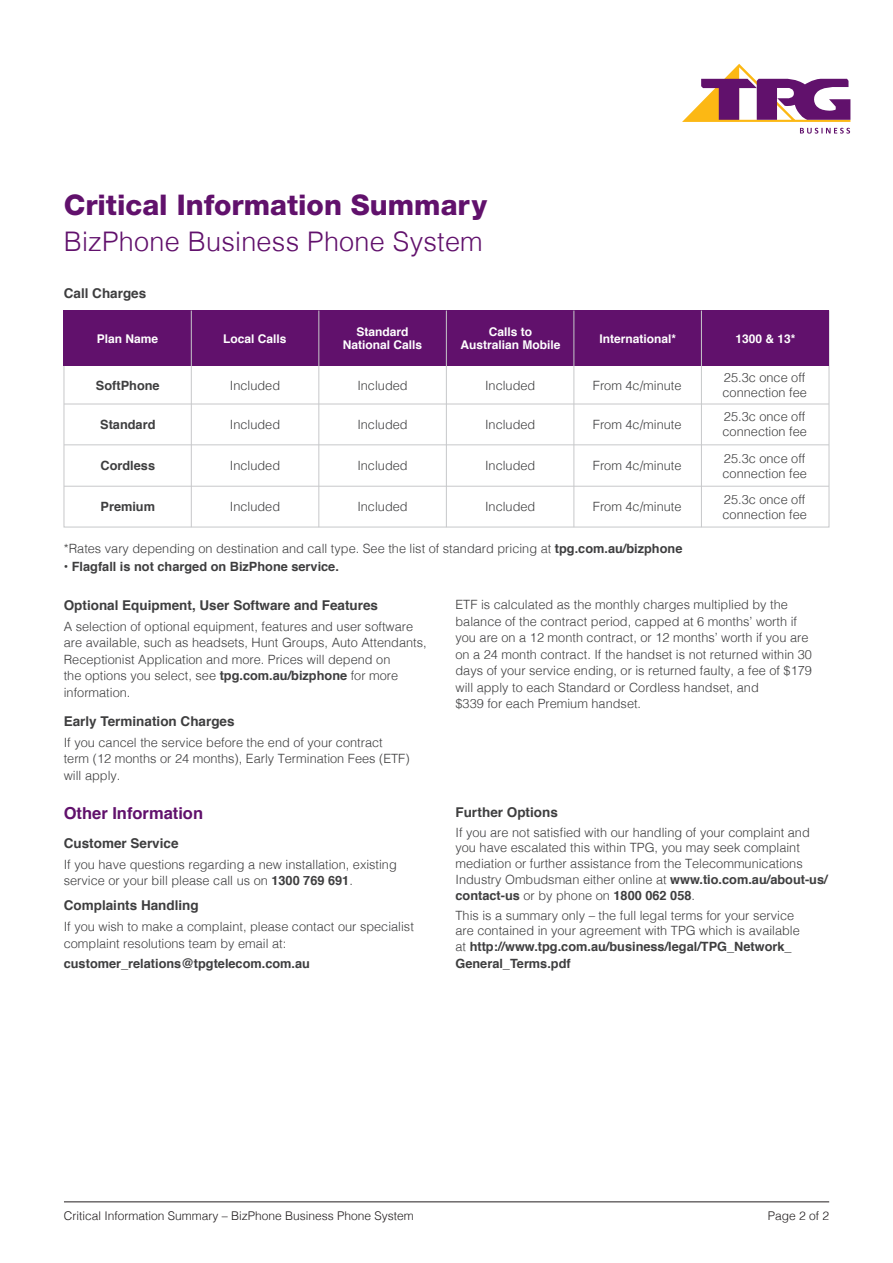
<style>
.page{position:relative;width:893px;height:1263px;background:#fff}
.page>*{position:absolute;margin:0;border:0;box-sizing:border-box;transform-origin:0 0}
.t1{font:800 28.5px "Helvetica Neue LT";color:#61116c}
.t2{font:300 27px "Helvetica";letter-spacing:.01em;color:#61116c}
.t3{font:700 16.5px "Helvetica";color:#61116c}
.t4{font:700 13.5px "Helvetica";color:#3e3e3f}
.t5{font:300 12.75px/16.5px "Helvetica";color:#3e3e3f}
.t6{font:700 12.75px "Helvetica";color:#3e3e3f}
.t7{font:700 12px/13.5px "Helvetica";color:#fff;text-align:center}
.t8{font:300 12px "Helvetica";color:#231f20}
.s1{font-weight:700}
</style>
<div class="page">
<svg style="left:682px;top:64px;width:168px;height:58px"></svg>
<svg style="left:800px;top:128px;width:50px;height:6px"></svg>
<hr style="left:64px;top:1201px;width:765px;height:1px;background:#231f20">
<div style="left:64px;top:311px;width:765px;height:55px;background:#61116c"></div>
<hr style="left:446px;top:311px;width:1px;height:216px;background:#c7c8ca">
<hr style="left:191px;top:311px;width:1px;height:216px;background:#c7c8ca">
<hr style="left:573px;top:311px;width:1px;height:216px;background:#c7c8ca">
<hr style="left:701px;top:311px;width:1px;height:216px;background:#c7c8ca">
<hr style="left:318px;top:311px;width:1px;height:216px;background:#c7c8ca">
<hr style="left:64px;top:404px;width:765px;height:1px;background:#c7c8ca">
<hr style="left:64px;top:444px;width:765px;height:1px;background:#c7c8ca">
<hr style="left:64px;top:486px;width:765px;height:1px;background:#c7c8ca">
<h1 class="t1" style="left:64px;top:187px;width:425px">Critical Information Summary</h1>
<h2 class="t2" style="left:64px;top:219px;width:420px">BizPhone Business Phone System</h2>
<p class="t4" style="left:64px;top:282px;width:84px">Call Charges</p>
<p class="t7" style="left:97px;top:332px;width:63px">Plan Name</p>
<p class="t7" style="left:223px;top:332px;width:65px">Local Calls</p>
<p class="t7" style="left:343px;top:325px;width:81px">Standard<br>National Calls</p>
<p class="t7" style="left:460px;top:325px;width:102px">Calls to<br>Australian Mobile</p>
<p class="t7" style="left:599px;top:332px;width:78px">International*</p>
<p class="t7" style="left:735px;top:332px;width:62px">1300 &amp; 13*</p>
<p class="t5" style="left:593px;top:376px;width:90px">From 4c/minute</p>
<p class="t5" style="left:593px;top:415px;width:90px">From 4c/minute</p>
<p class="t5" style="left:593px;top:457px;width:90px">From 4c/minute</p>
<p class="t5" style="left:593px;top:498px;width:90px">From 4c/minute</p>
<p class="t5" style="left:722px;top:369px;width:86px;line-height:15px">25.3c once off connection fee</p>
<p class="t5" style="left:722px;top:409px;width:86px;line-height:15px">25.3c once off connection fee</p>
<p class="t5" style="left:722px;top:450px;width:86px;line-height:15px">25.3c once off connection fee</p>
<p class="t5" style="left:722px;top:491px;width:86px;line-height:15px">25.3c once off connection fee</p>
<p class="t6" style="left:96px;top:375px;width:65px">SoftPhone</p>
<p class="t6" style="left:100px;top:414px;width:57px">Standard</p>
<p class="t6" style="left:101px;top:455px;width:56px">Cordless</p>
<p class="t6" style="left:101px;top:496px;width:56px">Premium</p>
<p class="t5" style="left:485px;top:376px;width:52px">Included</p>
<p class="t5" style="left:485px;top:415px;width:52px">Included</p>
<p class="t5" style="left:485px;top:457px;width:52px">Included</p>
<p class="t5" style="left:485px;top:498px;width:52px">Included</p>
<p class="t5" style="left:357px;top:376px;width:52px">Included</p>
<p class="t5" style="left:357px;top:415px;width:52px">Included</p>
<p class="t5" style="left:357px;top:457px;width:52px">Included</p>
<p class="t5" style="left:357px;top:498px;width:52px">Included</p>
<p class="t5" style="left:230px;top:376px;width:52px">Included</p>
<p class="t5" style="left:230px;top:415px;width:52px">Included</p>
<p class="t5" style="left:230px;top:457px;width:52px">Included</p>
<p class="t5" style="left:230px;top:498px;width:52px">Included</p>
<p class="t5" style="left:64px;top:539px;width:620px">*Rates vary depending on destination and call type. See the list of standard pricing at <span class="s1">tpg.com.au/bizphone</span></p>
<p class="t6" style="left:64px;top:556px;width:277px">• Flagfall is not charged on BizPhone service.</p>
<p class="t4" style="left:64px;top:594px;width:316px">Optional Equipment, User Software and Features</p>
<p class="t5" style="left:64px;top:617px;width:364px">A selection of optional equipment, features and user software are available, such as headsets, Hunt Groups, Auto Attendants, Receptionist Application and more. Prices will depend on<br>the options you select, see <span class="s1">tpg.com.au/bizphone</span> for more information.</p>
<p class="t4" style="left:64px;top:710px;width:172px">Early Termination Charges</p>
<p class="t5" style="left:64px;top:733px;width:347px">If you cancel the service before the end of your contract term (12 months or 24 months), Early Termination Fees (ETF) will apply.</p>
<p class="t3" style="left:64px;top:800px;width:141px">Other Information</p>
<p class="t4" style="left:64px;top:832px;width:116px">Customer Service</p>
<p class="t5" style="left:64px;top:855px;width:335px">If you have questions regarding a new installation, existing service or your bill please call us on <span class="s1">1300 769 691</span>.</p>
<p class="t4" style="left:64px;top:895px;width:137px">Complaints Handling</p>
<p class="t5" style="left:64px;top:917px;width:352px">If you wish to make a complaint, please contact our specialist complaint resolutions team by email at:</p>
<p class="t6" style="left:64px;top:953px;width:248px">customer_relations@tpgtelecom.com.au</p>
<p class="t5" style="left:455px;top:595px;width:358px">ETF is calculated as the monthly charges multiplied by the balance of the contract period, capped at 6 months’ worth if you are on a 12 month contract, or 12 months’ worth if you are on a 24 month contract. If the handset is not returned within 30 days of your service ending, or is returned faulty, a fee of $179 will apply to each Standard or Cordless handset, and<br>$339 for each Premium handset.</p>
<p class="t4" style="left:455px;top:801px;width:104px">Further Options</p>
<p class="t5" style="left:455px;top:823px;width:374px;line-height:15.8px">If you are not satisfied with our handling of your complaint and you have escalated this within TPG, you may seek complaint mediation or further assistance from the Telecommunications Industry Ombudsman either online at <span class="s1">www.tio.com.au/about-us/ contact-us</span> or by phone on <span class="s1">1800 062 058</span>.</p>
<p class="t5" style="left:455px;top:906px;width:346px;line-height:16px">This is a summary only – the full legal terms for your service are contained in your agreement with TPG which is available at <span class="s1">http://www.tpg.com.au/business/legal/TPG_Network_ General_Terms.pdf</span></p>
<p class="t8" style="left:64px;top:1206px;width:352px">Critical Information Summary – BizPhone Business Phone System</p>
<p class="t8" style="left:768px;top:1206px;width:63px">Page 2 of 2</p>
</div>
